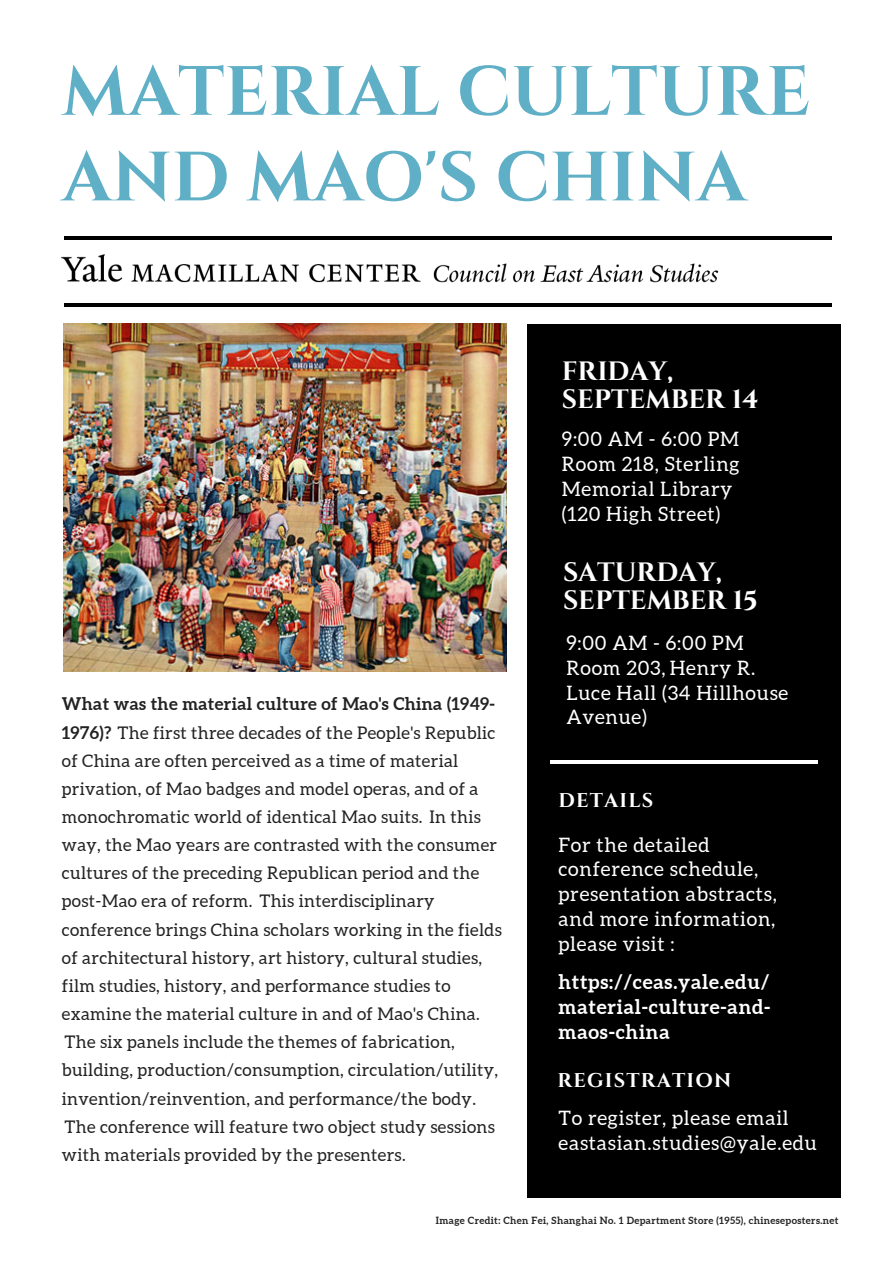
<style>
.page{position:relative;width:893px;height:1263px;background:#fff}
.page>*{position:absolute;margin:0;border:0;box-sizing:border-box;transform-origin:0 0}
.t1{font:700 69.6px/85.5px "Cinzel";color:#5fafc6}
.t2{font:700 26.55px/28.2px "Cinzel";color:#fff}
.t3{font:19.8px/24.8px "Aleo";letter-spacing:.04em;color:#fff}
.t4{font:700 19.8px/24.8px "Aleo";letter-spacing:.04em;color:#fff;text-align:justify}
.t5{font:700 19.8px "Cinzel";letter-spacing:.06em;color:#fff}
.t6{font:17.4px/28.2px "Aleo";letter-spacing:.02em;color:#222}
.t7{font:700 9.9px "Aleo";letter-spacing:.04em;color:#222}
.s1{font-weight:700}
</style>
<div class="page">
<hr style="left:64px;top:236px;width:767px;height:4px;background:#000">
<hr style="left:64px;top:303px;width:767px;height:3px;background:#000">
<img style="left:63px;top:323px;width:444px;height:348px">
<div style="left:527px;top:324px;width:313px;height:874px;background:#000"></div>
<hr style="left:550px;top:760px;width:267px;height:3px;background:#fff">
<img style="left:62px;top:254px;width:358px;height:29px">
<img style="left:433px;top:263px;width:285px;height:20px">
<h1 class="t1" style="left:62px;top:51px;width:750px">MATERIAL CULTURE<br>AND MAO'S CHINA</h1>
<p class="t6" style="left:62px;top:690px;width:441px"><span class="s1">What was the material culture of Mao's China (1949- 1976)?</span> The first three decades of the People's Republic of China are often perceived as a time of material privation, of Mao badges and model operas, and of a monochromatic world of identical Mao suits. In this way, the Mao years are contrasted with the consumer cultures of the preceding Republican period and the post-Mao era of reform. This interdisciplinary conference brings China scholars working in the fields of architectural history, art history, cultural studies, film studies, history, and performance studies to examine the material culture in and of Mao's China.<br>The six panels include the themes of fabrication, building, production/consumption, circulation/utility, invention/reinvention, and performance/the body.<br>The conference will feature two object study sessions with materials provided by the presenters.</p>
<h2 class="t2" style="left:562px;top:358px;width:198px">FRIDAY,<br>SEPTEMBER 14</h2>
<p class="t3" style="left:562px;top:427px;width:179px">9:00 AM - 6:00 PM<br>Room 218, Sterling<br>Memorial Library (120 High Street)</p>
<h2 class="t2" style="left:563px;top:558px;width:196px">SATURDAY,<br>SEPTEMBER 15</h2>
<p class="t3" style="left:566px;top:630px;width:223px">9:00 AM - 6:00 PM<br>Room 203, Henry R.<br>Luce Hall (34 Hillhouse<br>Avenue)</p>
<p class="t5" style="left:558px;top:788px;width:96px">DETAILS</p>
<p class="t3" style="left:558px;top:832px;width:220px">For the detailed conference schedule, presentation abstracts, and more information, please visit :</p>
<p class="t4" style="left:558px;top:969px;width:214px">https://ceas.yale.edu/ material-culture-and&shy;maos-china</p>
<p class="t5" style="left:557px;top:1067px;width:175px">REGISTRATION</p>
<p class="t3" style="left:558px;top:1106px;width:260px">To register, please email eastasian.studies@yale.edu</p>
<p class="t7" style="left:436px;top:1214px;width:404px">Image Credit: Chen Fei, Shanghai No. 1 Department Store (1955), chineseposters.net</p>
</div>
